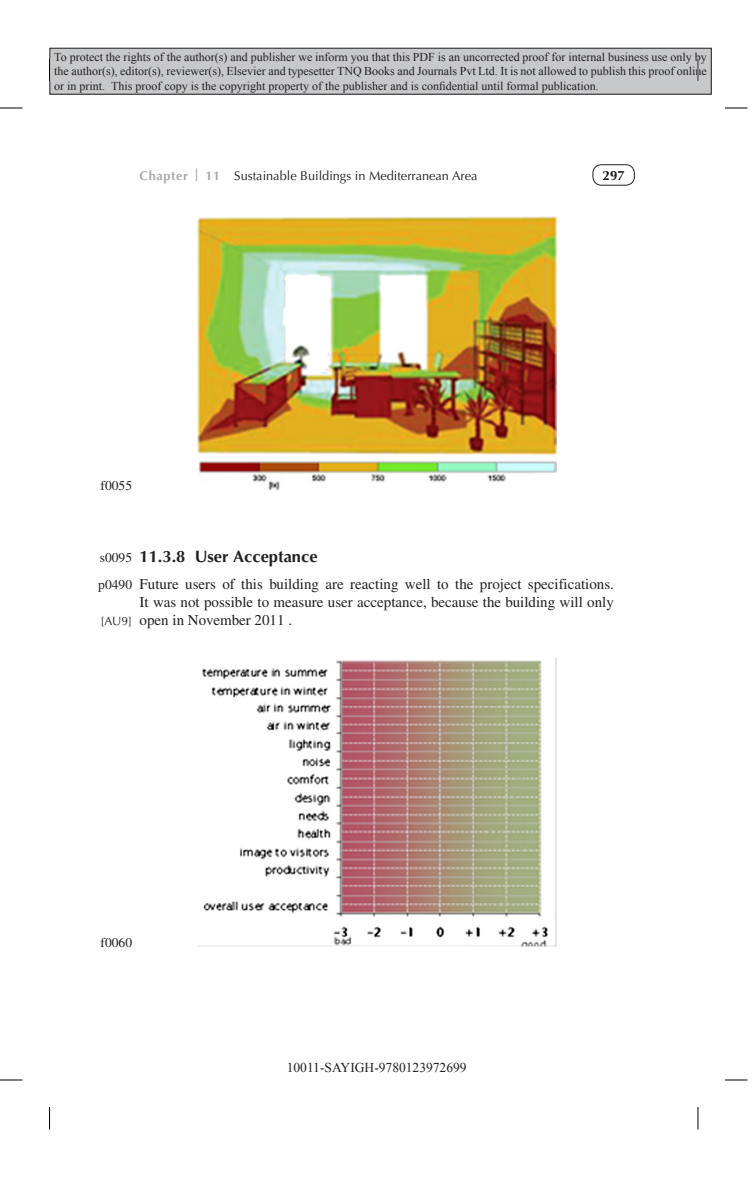
<style>
.page{position:relative;width:752px;height:1188px;background:#fff}
.page>*{position:absolute;margin:0;border:0;box-sizing:border-box;transform-origin:0 0}
._2_hd{font:700 16.5px "Optima";color:#231f20}
.text_flush{font:15px/18px "Times";color:#231f20;text-align:justify}
.t1{font:13.5px "Times New Roman";color:#231f20}
.t2{font:13.5px "Times";color:#231f20}
.t3{font:700 13.5px "Optima";color:#231f20}
.t4{font:12.75px "Optima";color:#231f20}
.t5{font:12px/14.4px "Times New Roman";color:#231f20;text-align:justify}
.t6{font:12px "Optima";color:#231f20}
.s1{font-weight:700;color:#a8a9ad}
</style>
<div class="page">
<div style="left:592px;top:164px;width:42px;height:21px;border:1px solid #231f20;border-radius:9px"></div>
<div style="left:50px;top:48px;width:661px;height:46px;background:#c7c8ca"></div>
<div style="left:50px;top:48px;width:661px;height:46px;border:1px solid #231f20"></div>
<img style="left:197px;top:216px;width:359px;height:274px">
<img style="left:197px;top:659px;width:359px;height:288px">
<svg style="left:0;top:108px;width:22px;height:1px"></svg>
<svg style="left:725px;top:108px;width:22px;height:1px"></svg>
<svg style="left:0;top:1080px;width:22px;height:1px"></svg>
<svg style="left:725px;top:1080px;width:22px;height:1px"></svg>
<svg style="left:49px;top:58px;width:1px;height:23px"></svg>
<svg style="left:49px;top:1107px;width:1px;height:23px"></svg>
<svg style="left:697px;top:58px;width:1px;height:23px"></svg>
<svg style="left:697px;top:1107px;width:1px;height:23px"></svg>
<p class="t5" style="left:54px;top:50px;width:654px">To protect the rights of the author(s) and publisher we inform you that this PDF is an uncorrected proof for internal business use only by the author(s), editor(s), reviewer(s), Elsevier and typesetter TNQ Books and Journals Pvt Ltd. It is not allowed to publish this proof online or in print. This proof copy is the copyright property of the publisher and is confidential until formal publication.</p>
<p class="t4" style="left:140px;top:168px;width:339px"><span class="s1">Chapter | 11</span> Sustainable Buildings in Mediterranean Area</p>
<p class="t3" style="left:602px;top:168px;width:24px">297</p>
<p class="t2" style="left:101px;top:478px;width:33px">f0055</p>
<p class="t2" style="left:100px;top:550px;width:34px">s0095</p>
<p class="t2" style="left:98px;top:577px;width:35px">p0490</p>
<p class="t6" style="left:100px;top:614px;width:33px">[AU9]</p>
<p class="_2_hd" style="left:140px;top:547px;width:179px">11.3.8 User Acceptance</p>
<p class="text_flush" style="left:140px;top:575px;width:476px">Future users of this building are reacting well to the project specifications.<br>It was not possible to measure user acceptance, because the building will only open in November 2011 .</p>
<p class="t2" style="left:101px;top:935px;width:33px">f0060</p>
<p class="t1" style="left:287px;top:1059px;width:181px">10011-SAYIGH-9780123972699</p>
</div>
